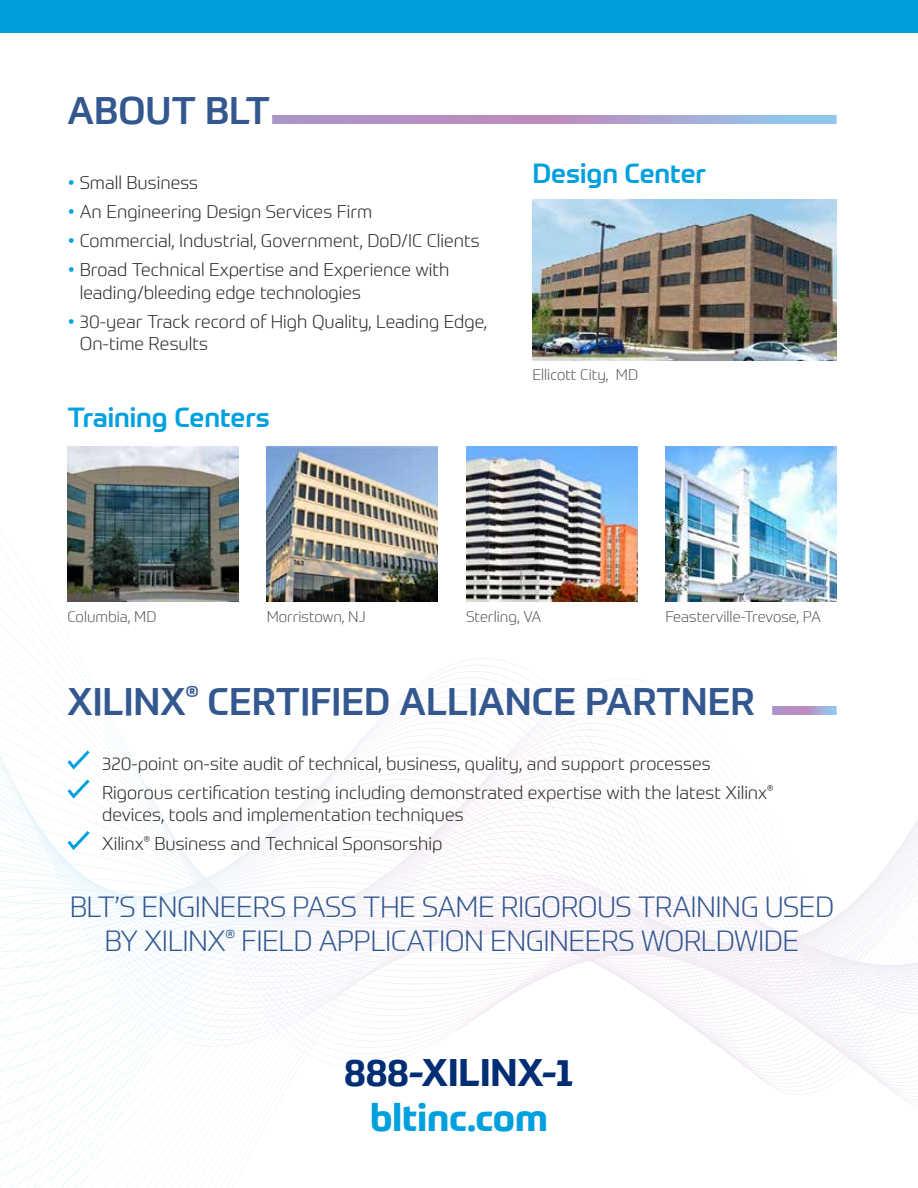
<style>
.page{position:relative;width:918px;height:1188px;background:#fff}
.page>*{position:absolute;margin:0;border:0;box-sizing:border-box;transform-origin:0 0}
.t1{font:500 37.5px "Prometo";color:#33578f}
.t2{font:700 37.5px "Prometo";color:#002d74}
.t3{font:700 37.5px "Prometo";color:#00a0df}
.t4{font:300 28.5px/34.2px "Prometo";letter-spacing:-.02em;color:#33578f;text-align:center}
.t5{font:500 27px "Prometo";color:#00a0df}
.t6{font:300 18px/22.5px "Prometo";color:#2e2a26}
.t7{font:300 15px "Prometo";color:#58595b}
.s1{font-size:22.5px;color:#00a0df}
</style>
<div class="page">
<svg style="left:0;top:647px;width:918px;height:541px"></svg>
<svg style="left:272px;top:115px;width:565px;height:9px;background:#ac9ecd"></svg>
<img style="left:68px;top:447px;width:171px;height:154px">
<img style="left:267px;top:447px;width:171px;height:154px">
<img style="left:466px;top:447px;width:171px;height:154px">
<img style="left:665px;top:447px;width:172px;height:154px">
<img style="left:532px;top:200px;width:305px;height:161px">
<svg style="left:772px;top:706px;width:65px;height:9px"></svg>
<svg style="left:64px;top:747px;width:29px;height:54px"></svg>
<svg style="left:64px;top:828px;width:29px;height:24px"></svg>
<div style="left:0;top:0;width:918px;height:32px;background:#00a0df"></div>
<h1 class="t1" style="left:67px;top:87px;width:204px">ABOUT BLT</h1>
<p class="t6" style="left:67px;top:171px;width:132px"><span class="s1">•</span> Small Business</p>
<p class="t6" style="left:67px;top:200px;width:306px"><span class="s1">•</span> An Engineering Design Services Firm</p>
<p class="t6" style="left:67px;top:229px;width:414px"><span class="s1">•</span> Commercial, Industrial, Government, DoD/IC Clients</p>
<p class="t6" style="left:80px;top:258px;width:371px;text-indent:-12px"><span class="s1">•</span> Broad Technical Expertise and Experience with leading/bleeding edge technologies</p>
<p class="t6" style="left:80px;top:310px;width:409px;text-indent:-12px"><span class="s1">•</span> 30-year Track record of High Quality, Leading Edge,<br>On-time Results</p>
<h3 class="t5" style="left:67px;top:401px;width:204px">Training Centers</h3>
<h3 class="t5" style="left:532px;top:157px;width:175px">Design Center</h3>
<p class="t7" style="left:532px;top:366px;width:107px">Ellicott City, MD</p>
<p class="t7" style="left:68px;top:608px;width:90px">Columbia, MD</p>
<p class="t7" style="left:267px;top:608px;width:100px">Morristown, NJ</p>
<p class="t7" style="left:466px;top:608px;width:77px">Sterling, VA</p>
<p class="t7" style="left:665px;top:608px;width:157px">Feasterville-Trevose, PA</p>
<h1 class="t1" style="left:68px;top:678px;width:689px">XILINX<sup>®</sup> CERTIFIED ALLIANCE PARTNER</h1>
<p class="t6" style="left:102px;top:749px;width:673px;line-height:29.1px">320-point on-site audit of technical, business, quality, and support processes<br>Rigorous certification testing including demonstrated expertise with the latest Xilinx<sup>®</sup></p>
<p class="t6" style="left:102px;top:800px;width:363px;line-height:29.1px">devices, tools and implementation techniques<br>Xilinx<sup>®</sup> Business and Technical Sponsorship</p>
<h2 class="t4" style="left:70px;top:890px;width:766px">BLT’S ENGINEERS PASS THE SAME RIGOROUS TRAINING USED<br>BY XILINX<sup>®</sup> FIELD APPLICATION ENGINEERS WORLDWIDE</h2>
<h1 class="t2" style="left:344px;top:1050px;width:231px">888-XILINX-1</h1>
<h1 class="t3" style="left:370px;top:1095px;width:179px">bltinc.com</h1>
</div>
